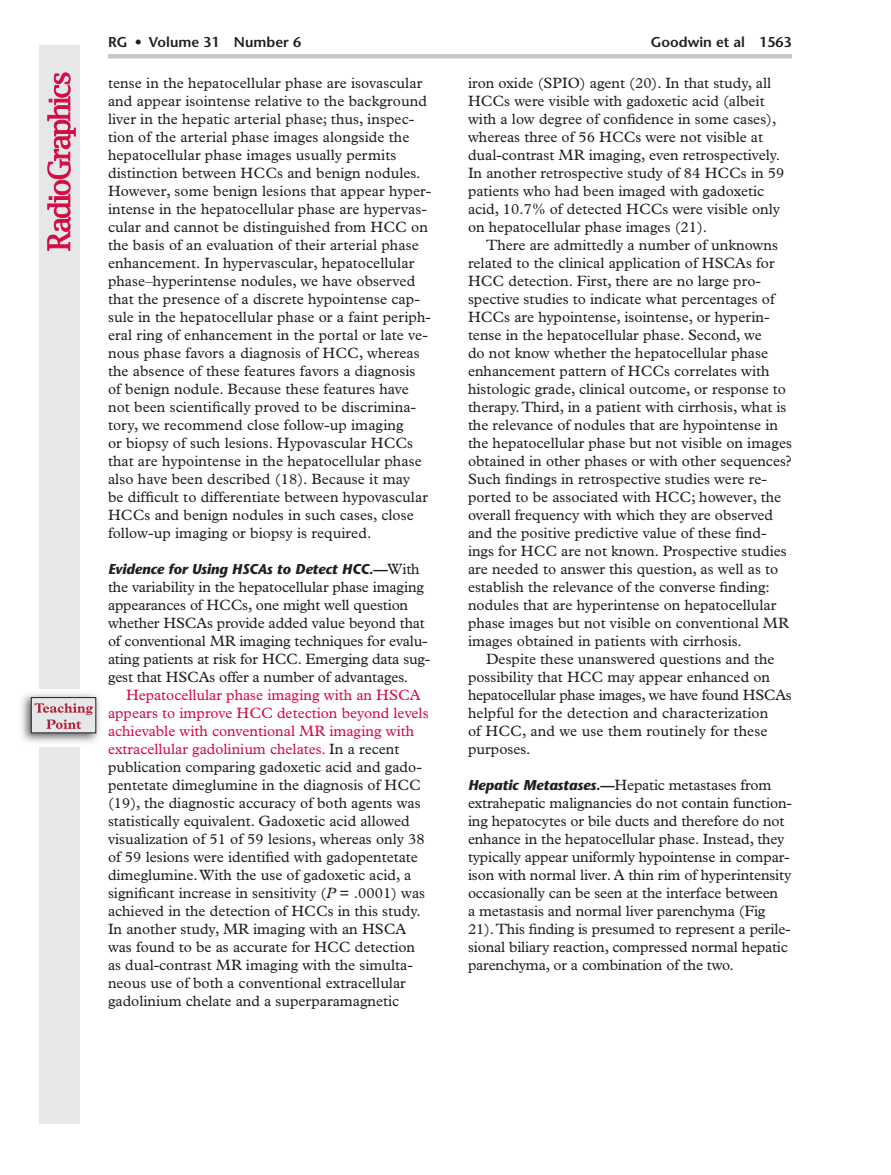
<style>
.page{position:relative;width:891px;height:1175px;background:#fff}
.page>*{position:absolute;margin:0;border:0;box-sizing:border-box;transform-origin:0 0}
.Para_Text{font:15px/18px "Plantin";color:#231f20}
.t1{font:italic 700 14.25px "Stone Sans";letter-spacing:-.01em;color:#231f20}
.Pg_Hdr--author{font:600 14.25px "Stone Sans";color:#231f20}
.s1{font-family:"Plantin";font-weight:400;font-style:normal;font-size:15px}
.s2{color:#d20d44}
.s3{font-style:italic}
.s4{font-family:"Stone Sans";font-weight:700;font-style:italic;font-size:14.25px}
</style>
<div class="page">
<div style="left:39px;top:45px;width:40px;height:1078px;background:#e6e7e9"></div>
<svg style="left:47px;top:72px;width:29px;height:179px"></svg>
<hr style="left:108px;top:54px;width:684px;height:4px;background:#c7c8ca">
<img style="left:21px;top:690px;width:79px;height:56px">
<div style="left:31px;top:697px;width:65px;height:36px;background:#e6e7e9"></div>
<div style="left:31px;top:697px;width:65px;height:36px;border:1px solid #231f20"></div>
<svg style="left:35px;top:703px;width:58px;height:26px"></svg>
<p class="Pg_Hdr--author" style="left:108px;top:33px;width:195px">RG • Volume 31 Number 6</p>
<p class="Pg_Hdr--author" style="left:651px;top:33px;width:143px">Goodwin et al 1563</p>
<p class="Para_Text" style="left:108px;top:74px;width:325px">tense in the hepatocellular phase are isovascular and appear isointense relative to the background liver in the hepatic arterial phase; thus, inspec&shy;tion of the arterial phase images alongside the hepatocellular phase images usually permits distinction between HCCs and benign nodules.<br>However, some benign lesions that appear hyper&shy;intense in the hepatocellular phase are hypervas&shy;cular and cannot be distinguished from HCC on the basis of an evaluation of their arterial phase enhancement. In hypervascular, hepatocellular phase–hyperintense nodules, we have observed that the presence of a discrete hypointense cap&shy;sule in the hepatocellular phase or a faint periph&shy;eral ring of enhancement in the portal or late ve&shy;nous phase favors a diagnosis of HCC, whereas the absence of these features favors a diagnosis of benign nodule. Because these features have not been scientifically proved to be discrimina&shy;tory, we recommend close follow-up imaging<br>or biopsy of such lesions. Hypovascular HCCs that are hypointense in the hepatocellular phase also have been described (18). Because it may<br>be difficult to differentiate between hypovascular HCCs and benign nodules in such cases, close follow-up imaging or biopsy is required.</p>
<h3 class="t1" style="left:108px;top:560px;width:313px">Evidence for Using HSCAs to Detect HCC.—<span class="s1">With</span></h3>
<h3 class="Para_Text" style="left:108px;top:578px;width:324px">the variability in the hepatocellular phase imaging appearances of HCCs, one might well question whether HSCAs provide added value beyond that of conventional MR imaging techniques for evalu&shy;ating patients at risk for HCC. Emerging data sug&shy;gest that HSCAs offer a number of advantages.</h3>
<p class="Para_Text" style="left:108px;top:686px;width:322px;text-indent:18px"><span class="s2">Hepatocellular phase imaging with an HSCA appears to improve HCC detection beyond levels achievable with conventional MR imaging with extracellular gadolinium chelates.</span> In a recent publication comparing gadoxetic acid and gado&shy;pentetate dimeglumine in the diagnosis of HCC (19), the diagnostic accuracy of both agents was statistically equivalent. Gadoxetic acid allowed visualization of 51 of 59 lesions, whereas only 38 of 59 lesions were identified with gadopentetate dimeglumine. With the use of gadoxetic acid, a significant increase in sensitivity (<span class="s3">P</span> = .0001) was achieved in the detection of HCCs in this study.<br>In another study, MR imaging with an HSCA was found to be as accurate for HCC detection as dual-contrast MR imaging with the simulta&shy;neous use of both a conventional extracellular gadolinium chelate and a superparamagnetic</p>
<p class="Para_Text" style="left:468px;top:74px;width:318px">iron oxide (SPIO) agent (20). In that study, all HCCs were visible with gadoxetic acid (albeit with a low degree of confidence in some cases), whereas three of 56 HCCs were not visible at dual-contrast MR imaging, even retrospectively.<br>In another retrospective study of 84 HCCs in 59 patients who had been imaged with gadoxetic acid, 10.7% of detected HCCs were visible only on hepatocellular phase images (21).</p>
<p class="Para_Text" style="left:468px;top:236px;width:325px;text-indent:18px">There are admittedly a number of unknowns related to the clinical application of HSCAs for HCC detection. First, there are no large pro&shy;spective studies to indicate what percentages of HCCs are hypointense, isointense, or hyperin&shy;tense in the hepatocellular phase. Second, we<br>do not know whether the hepatocellular phase enhancement pattern of HCCs correlates with histologic grade, clinical outcome, or response to therapy. Third, in a patient with cirrhosis, what is the relevance of nodules that are hypointense in the hepatocellular phase but not visible on images obtained in other phases or with other sequences?<br>Such findings in retrospective studies were re&shy;ported to be associated with HCC; however, the overall frequency with which they are observed and the positive predictive value of these find&shy;ings for HCC are not known. Prospective studies are needed to answer this question, as well as to establish the relevance of the converse finding: nodules that are hyperintense on hepatocellular phase images but not visible on conventional MR images obtained in patients with cirrhosis.</p>
<p class="Para_Text" style="left:468px;top:650px;width:325px;text-indent:18px">Despite these unanswered questions and the possibility that HCC may appear enhanced on hepatocellular phase images, we have found HSCAs helpful for the detection and characterization<br>of HCC, and we use them routinely for these purposes.</p>
<h3 class="Para_Text" style="left:468px;top:776px;width:326px"><span class="s4">Hepatic Metastases.—</span>Hepatic metastases from extrahepatic malignancies do not contain function&shy;ing hepatocytes or bile ducts and therefore do not enhance in the hepatocellular phase. Instead, they typically appear uniformly hypointense in compar&shy;ison with normal liver. A thin rim of hyperintensity occasionally can be seen at the interface between<br>a metastasis and normal liver parenchyma (Fig 21). This finding is presumed to represent a perile&shy;sional biliary reaction, compressed normal hepatic parenchyma, or a combination of the two.</h3>
</div>
